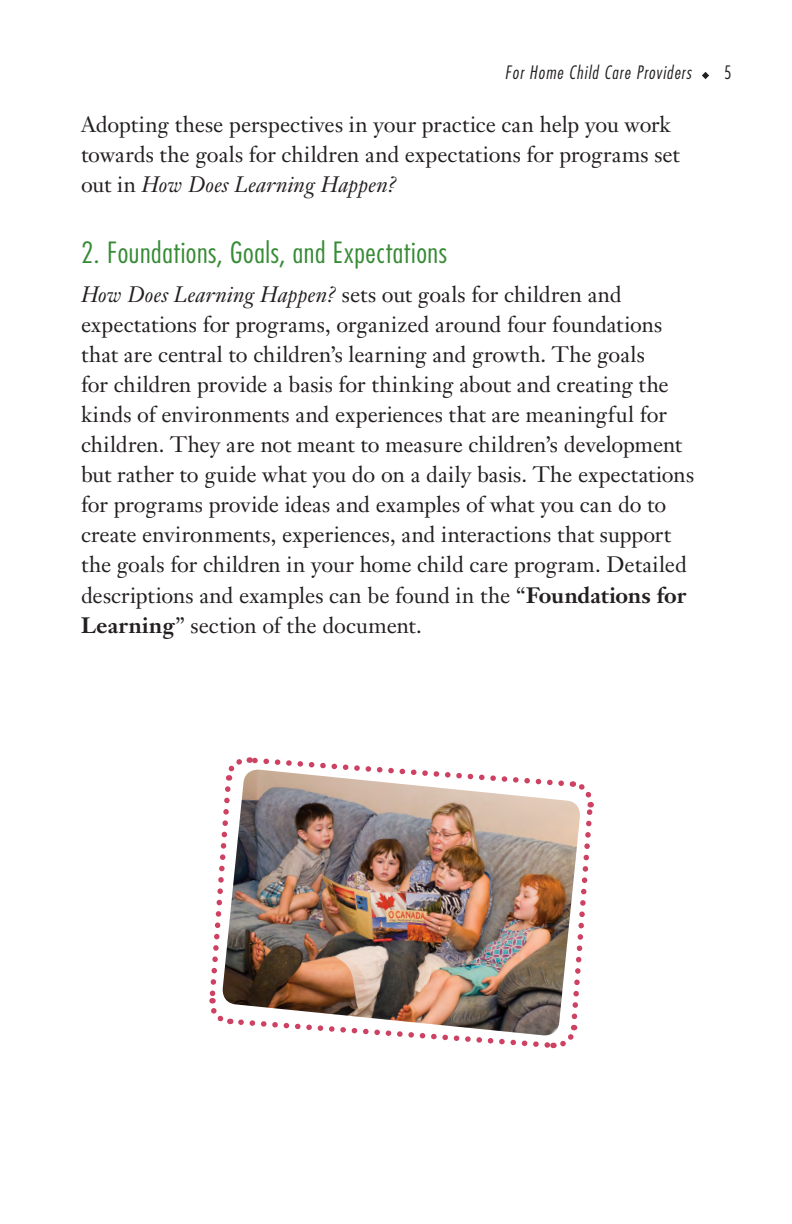
<style>
.page{position:relative;width:792px;height:1224px;background:#fff}
.page>*{position:absolute;margin:0;border:0;box-sizing:border-box;transform-origin:0 0}
.t1{font:300 condensed 28.4px "Futura";letter-spacing:.02em;color:#378b36;scale:1.05 1}
.t2{font:22px/30px "Janson Text";color:#231f20}
.t3{font:italic 300 condensed 18px "Futura";letter-spacing:.06em;color:#231f20}
.t4{font:300 condensed 18px "Futura";color:#231f20}
.s1{font-style:italic}
.s2{font-weight:700}
</style>
<div class="page">
<svg style="left:702px;top:72px;width:7px;height:7px"></svg>
<svg style="left:209px;top:757px;width:385px;height:292px"></svg>
<img style="left:221px;top:770px;width:360px;height:267px">
<p class="t3" style="left:505px;top:61px;width:188px">For Home Child Care Providers</p>
<p class="t4" style="left:724px;top:61px;width:9px">5</p>
<p class="t2" style="left:81px;top:110px;width:600px">Adopting these perspectives in your practice can help you work towards the goals for children and expectations for programs set out in <span class="s1">How Does Learning Happen?</span></p>
<h2 class="t1" style="left:81px;top:235px;width:350px">2. Foundations, Goals, and Expectations</h2>
<p class="t2" style="left:81px;top:280px;width:615px"><span class="s1">How Does Learning Happen?</span> sets out goals for children and expectations for programs, organized around four foundations that are central to children’s learning and growth. The goals<br>for children provide a basis for thinking about and creating the kinds of environments and experiences that are meaningful for children. They are not meant to measure children’s development but rather to guide what you do on a daily basis. The expectations for programs provide ideas and examples of what you can do to create environments, experiences, and interactions that support the goals for children in your home child care program. Detailed descriptions and examples can be found in the “<span class="s2">Foundations for Learning</span>” section of the document.</p>
</div>
